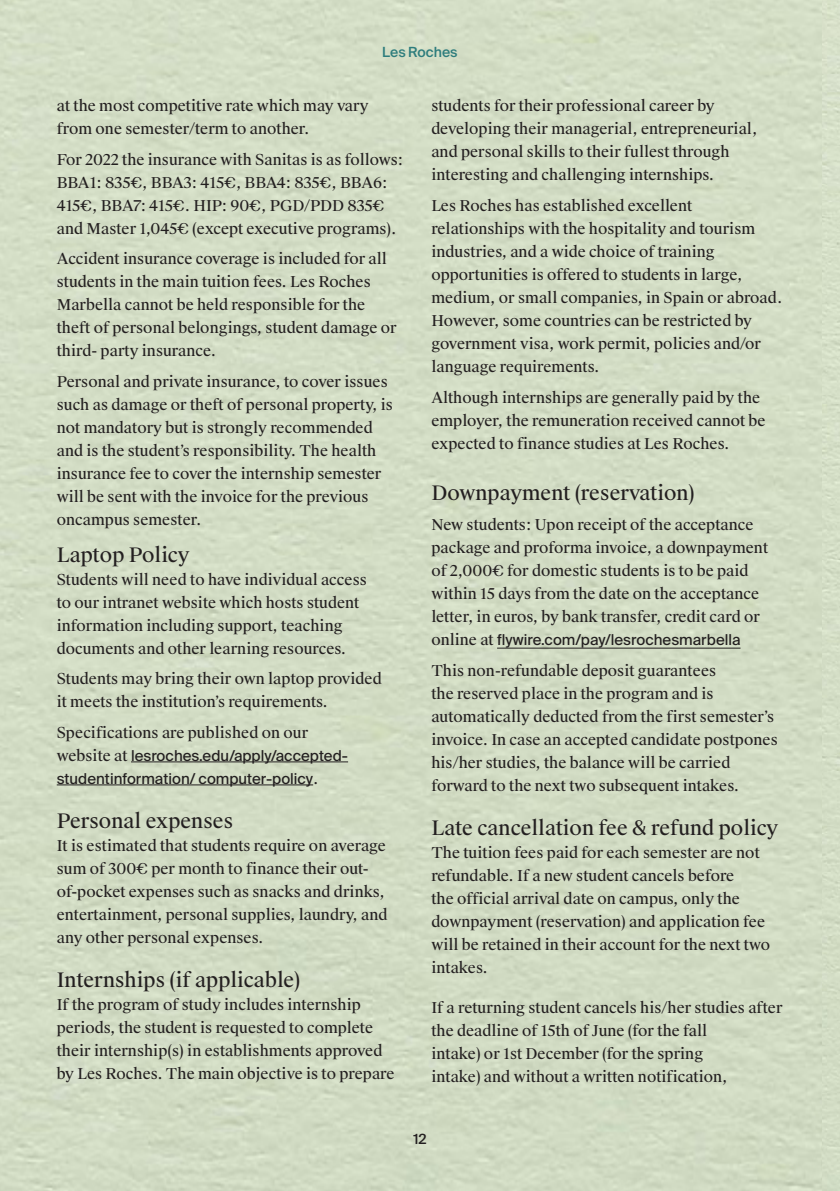
<style>
.page{position:relative;width:840px;height:1191px;background:#fff}
.page>*{position:absolute;margin:0;border:0;box-sizing:border-box;transform-origin:0 0}
.HEADING_10_14{font:20px "Suisse Works";color:#231f20}
.BODY_7_5_11_5{font:20px "Suisse Works";color:#231f20}
.BODY_7_5_11_5-2{font:15px/23px "Suisse Works";color:#231f20}
.BODY_7_5_11_5-3{font:15px/23px "Suisse Intl";color:#231f20}
.t1{font:500 14px "Suisse Intl";color:#2e7d7d}
.t2{font:500 14px "Suisse Intl";color:#231f20}
.s1{font-family:"Suisse Works"}
.s2{font-family:"Suisse Intl"}
</style>
<div class="page">
<hr style="left:131px;top:761px;width:217px;height:1px;background:#231f20">
<hr style="left:57px;top:784px;width:256px;height:1px;background:#231f20">
<hr style="left:497px;top:648px;width:243px;height:1px;background:#231f20">
<p class="t1" style="left:382px;top:44px;width:77px">Les Roches</p>
<p class="BODY_7_5_11_5-2" style="left:57px;top:95px;width:313px">at the most competitive rate which may vary</p>
<p class="BODY_7_5_11_5-2" style="left:57px;top:118px;width:254px">from one semester/term to another.</p>
<p class="BODY_7_5_11_5-2" style="left:57px;top:148px;width:348px">For 2022 the insurance with Sanitas is as follows:<br>BBA1: 835€, BBA3: 415€, BBA4: 835€, BBA6:<br>415€, BBA7: 415€. HIP: 90€, PGD/PDD 835€ and Master 1,045€ (except executive programs).</p>
<p class="BODY_7_5_11_5-2" style="left:57px;top:248px;width:331px">Accident insurance coverage is included for all</p>
<p class="BODY_7_5_11_5-2" style="left:57px;top:271px;width:315px">students in the main tuition fees. Les Roches</p>
<p class="BODY_7_5_11_5-2" style="left:57px;top:294px;width:310px">Marbella cannot be held responsible for the</p>
<p class="BODY_7_5_11_5-2" style="left:57px;top:317px;width:341px">theft of personal belongings, student damage or</p>
<p class="BODY_7_5_11_5-2" style="left:57px;top:340px;width:161px">third- party insurance.</p>
<p class="BODY_7_5_11_5-2" style="left:57px;top:370px;width:332px">Personal and private insurance, to cover issues</p>
<p class="BODY_7_5_11_5-2" style="left:57px;top:393px;width:337px">such as damage or theft of personal property, is</p>
<p class="BODY_7_5_11_5-2" style="left:57px;top:416px;width:317px">not mandatory but is strongly recommended</p>
<p class="BODY_7_5_11_5-2" style="left:57px;top:439px;width:321px">and is the student’s responsibility. The health</p>
<p class="BODY_7_5_11_5-2" style="left:57px;top:462px;width:326px">insurance fee to cover the internship semester</p>
<p class="BODY_7_5_11_5-2" style="left:57px;top:485px;width:313px">will be sent with the invoice for the previous oncampus semester.</p>
<p class="HEADING_10_14" style="left:57px;top:542px;width:134px">Laptop Policy</p>
<p class="BODY_7_5_11_5-2" style="left:57px;top:568px;width:311px">Students will need to have individual access to our intranet website which hosts student information including support, teaching documents and other learning resources.</p>
<p class="BODY_7_5_11_5-2" style="left:57px;top:667px;width:326px">Students may bring their own laptop provided it meets the institution’s requirements.</p>
<p class="BODY_7_5_11_5-3" style="left:57px;top:721px;width:293px"><span class="s1">Specifications are published on our website at</span> lesroches.edu/apply/accepted&shy;studentinformation/ computer-policy<span class="s1">.</span></p>
<p class="HEADING_10_14" style="left:57px;top:808px;width:178px">Personal expenses</p>
<p class="BODY_7_5_11_5-2" style="left:57px;top:834px;width:332px">It is estimated that students require on average sum of 300€ per month to finance their out&shy;of-pocket expenses such as snacks and drinks, entertainment, personal supplies, laundry, and any other personal expenses.</p>
<p class="HEADING_10_14" style="left:57px;top:967px;width:245px">Internships (if applicable)</p>
<p class="BODY_7_5_11_5-2" style="left:57px;top:993px;width:339px">If the program of study includes internship periods, the student is requested to complete their internship(s) in establishments approved by Les Roches. The main objective is to prepare</p>
<p class="BODY_7_5_11_5-2" style="left:431px;top:95px;width:327px">students for their professional career by developing their managerial, entrepreneurial, and personal skills to their fullest through interesting and challenging internships.</p>
<p class="BODY_7_5_11_5-2" style="left:431px;top:194px;width:352px">Les Roches has established excellent relationships with the hospitality and tourism industries, and a wide choice of training opportunities is offered to students in large, medium, or small companies, in Spain or abroad.<br>However, some countries can be restricted by government visa, work permit, policies and/or language requirements.</p>
<p class="BODY_7_5_11_5-2" style="left:431px;top:386px;width:335px">Although internships are generally paid by the employer, the remuneration received cannot be expected to finance studies at Les Roches.</p>
<p class="BODY_7_5_11_5" style="left:431px;top:480px;width:265px">Downpayment (reservation)</p>
<p class="BODY_7_5_11_5-2" style="left:431px;top:513px;width:338px">New students: Upon receipt of the acceptance package and proforma invoice, a downpayment of 2,000€ for domestic students is to be paid within 15 days from the date on the acceptance letter, in euros, by bank transfer, credit card or online at <span class="s2">flywire.com/pay/lesrochesmarbella</span></p>
<p class="BODY_7_5_11_5-2" style="left:431px;top:659px;width:348px">This non-refundable deposit guarantees<br>the reserved place in the program and is automatically deducted from the first semester’s invoice. In case an accepted candidate postpones his/her studies, the balance will be carried forward to the next two subsequent intakes.</p>
<p class="HEADING_10_14" style="left:431px;top:815px;width:348px">Late cancellation fee &amp; refund policy</p>
<p class="BODY_7_5_11_5-2" style="left:431px;top:841px;width:335px">The tuition fees paid for each semester are not refundable. If a new student cancels before<br>the official arrival date on campus, only the downpayment (reservation) and application fee</p>
<p class="BODY_7_5_11_5-2" style="left:431px;top:933px;width:340px">will be retained in their account for the next two</p>
<p class="BODY_7_5_11_5-2" style="left:431px;top:956px;width:58px">intakes.</p>
<p class="BODY_7_5_11_5-2" style="left:431px;top:996px;width:352px">If a returning student cancels his/her studies after the deadline of 15th of June (for the fall</p>
<p class="BODY_7_5_11_5-2" style="left:431px;top:1042px;width:297px">intake) or 1st December (for the spring intake) and without a written notification,</p>
<p class="t2" style="left:413px;top:1131px;width:15px">12</p>
</div>
